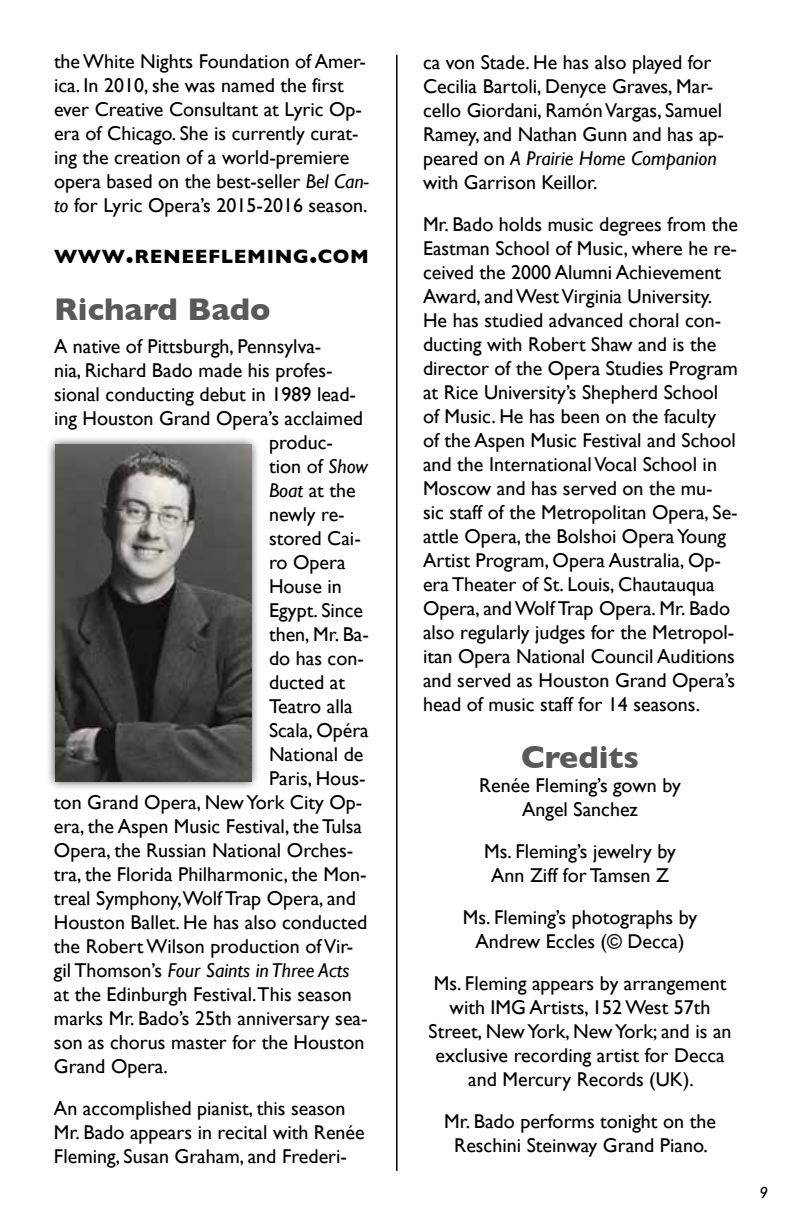
<style>
.page{position:relative;width:792px;height:1224px;background:#fff}
.page>*{position:absolute;margin:0;border:0;box-sizing:border-box;transform-origin:0 0}
.t1{font:700 32px "Gill Sans";color:#58595b}
.t2{font:20px/24px "Gill Sans";color:#000;text-align:center}
.t3{font:italic 20px "Gill Sans";color:#000}
.t4{font:700 19.6px "Gill Sans";letter-spacing:.035em;color:#000}
.t5{font:italic 16px "Gill Sans";color:#000}
.s1{font-style:italic}
.s2{font-size:28px}
.s3{font-style:normal}
</style>
<div class="page">
<hr style="left:396px;top:55px;width:2px;height:1116px;background:#000">
<div style="left:46px;top:436px;width:214px;height:354px;background:#000;opacity:.75"></div>
<img style="left:55px;top:445px;width:196px;height:336px">
<p class="t2" style="left:54px;top:49px;width:316px;text-align:left">the White Nights Foundation of Amer&shy;ica. In 2010, she was named the first ever Creative Consultant at Lyric Op&shy;era of Chicago. She is currently curat&shy;ing the creation of a world-premiere opera based on the best-seller <span class="s1">Bel Can&shy;to</span> for Lyric Opera’s 2015-2016 season.</p>
<p class="t4" style="left:54px;top:245px;width:317px">WWW<span class="s2">.</span>RENEEFLEMING<span class="s2">.</span>COM</p>
<h1 class="t1" style="left:54px;top:290px;width:218px">Richard Bado</h1>
<p class="t2" style="left:54px;top:334px;width:269px">A native of Pittsburgh, Pennsylva-</p>
<p class="t2" style="left:54px;top:358px;width:280px">nia, Richard Bado made his profes-</p>
<p class="t2" style="left:54px;top:382px;width:304px">sional conducting debut in 1989 lead-</p>
<p class="t2" style="left:54px;top:406px;width:311px">ing Houston Grand Opera’s acclaimed</p>
<p class="t2" style="left:269px;top:430px;width:65px">produc-</p>
<p class="t2" style="left:269px;top:454px;width:100px">tion of <span class="s1">Show</span></p>
<p class="t2" style="left:269px;top:478px;width:88px"><span class="s1">Boat</span> at the</p>
<p class="t2" style="left:269px;top:502px;width:77px">newly re-</p>
<p class="t2" style="left:269px;top:526px;width:93px">stored Cai-</p>
<p class="t2" style="left:269px;top:550px;width:78px">ro Opera</p>
<p class="t2" style="left:269px;top:574px;width:74px">House in</p>
<p class="t2" style="left:269px;top:598px;width:96px">Egypt. Since</p>
<p class="t2" style="left:269px;top:622px;width:101px">then, Mr. Ba-</p>
<p class="t2" style="left:269px;top:646px;width:96px">do has con-</p>
<p class="t2" style="left:269px;top:670px;width:78px">ducted at</p>
<p class="t2" style="left:269px;top:694px;width:85px">Teatro alla</p>
<p class="t2" style="left:269px;top:718px;width:101px">Scala, Opéra</p>
<p class="t2" style="left:269px;top:742px;width:96px">National de</p>
<p class="t2" style="left:269px;top:766px;width:98px">Paris, Hous-</p>
<p class="t2" style="left:54px;top:790px;width:310px">ton Grand Opera, New York City Op-</p>
<p class="t2" style="left:54px;top:814px;width:310px">era, the Aspen Music Festival, the Tulsa</p>
<p class="t2" style="left:54px;top:838px;width:301px">Opera, the Russian National Orches-</p>
<p class="t2" style="left:54px;top:862px;width:314px">tra, the Florida Philharmonic, the Mon-</p>
<p class="t2" style="left:54px;top:886px;width:303px">treal Symphony,Wolf Trap Opera, and</p>
<p class="t2" style="left:54px;top:910px;width:315px">Houston Ballet. He has also conducted</p>
<p class="t2" style="left:54px;top:934px;width:301px">the Robert Wilson production of Vir-</p>
<p class="t3" style="left:54px;top:959px;width:297px"><span class="s3">gil Thomson’s</span> Four Saints in Three Acts</p>
<p class="t2" style="left:54px;top:982px;width:299px">at the Edinburgh Festival.This season</p>
<p class="t2" style="left:54px;top:1006px;width:315px">marks Mr. Bado’s 25th anniversary sea-</p>
<p class="t2" style="left:54px;top:1030px;width:312px">son as chorus master for the Houston</p>
<p class="t2" style="left:54px;top:1054px;width:115px">Grand Opera.</p>
<p class="t2" style="left:54px;top:1096px;width:312px;text-align:left">An accomplished pianist, this season<br>Mr. Bado appears in recital with Renée<br>Fleming, Susan Graham, and Frederi-</p>
<p class="t2" style="left:423px;top:50px;width:302px;text-align:left">ca von Stade. He has also played for Cecilia Bartoli, Denyce Graves, Mar&shy;cello Giordani, Ramón Vargas, Samuel Ramey, and Nathan Gunn and has ap&shy;peared on <span class="s1">A Prairie Home Companion </span>with Garrison Keillor.</p>
<p class="t2" style="left:423px;top:212px;width:317px;text-align:left">Mr. Bado holds music degrees from the Eastman School of Music, where he re&shy;ceived the 2000 Alumni Achievement Award, and West Virginia University.<br>He has studied advanced choral con&shy;ducting with Robert Shaw and is the director of the Opera Studies Program at Rice University’s Shepherd School of Music. He has been on the faculty<br>of the Aspen Music Festival and School and the International Vocal School in Moscow and has served on the mu&shy;sic staff of the Metropolitan Opera, Se&shy;attle Opera, the Bolshoi Opera Young Artist Program, Opera Australia, Op&shy;era Theater of St. Louis, Chautauqua Opera, and Wolf Trap Opera. Mr. Bado also regularly judges for the Metropol&shy;itan Opera National Council Auditions and served as Houston Grand Opera’s head of music staff for 14 seasons.</p>
<h1 class="t1" style="left:521px;top:738px;width:119px">Credits</h1>
<p class="t2" style="left:479px;top:773px;width:203px">Renée Fleming’s gown by<br>Angel Sanchez</p>
<p class="t2" style="left:484px;top:839px;width:193px">Ms. Fleming’s jewelry by<br>Ann Ziff for Tamsen Z</p>
<p class="t2" style="left:463px;top:905px;width:236px">Ms. Fleming’s photographs by<br>Andrew Eccles (© Decca)</p>
<p class="t2" style="left:429px;top:971px;width:304px">Ms. Fleming appears by arrangement with IMG Artists, 152 West 57th Street, New York, New York; and is an exclusive recording artist for Decca and Mercury Records (UK).</p>
<p class="t2" style="left:444px;top:1109px;width:273px">Mr. Bado performs tonight on the<br>Reschini Steinway Grand Piano.</p>
<p class="t5" style="left:760px;top:1184px;width:10px">9</p>
</div>
